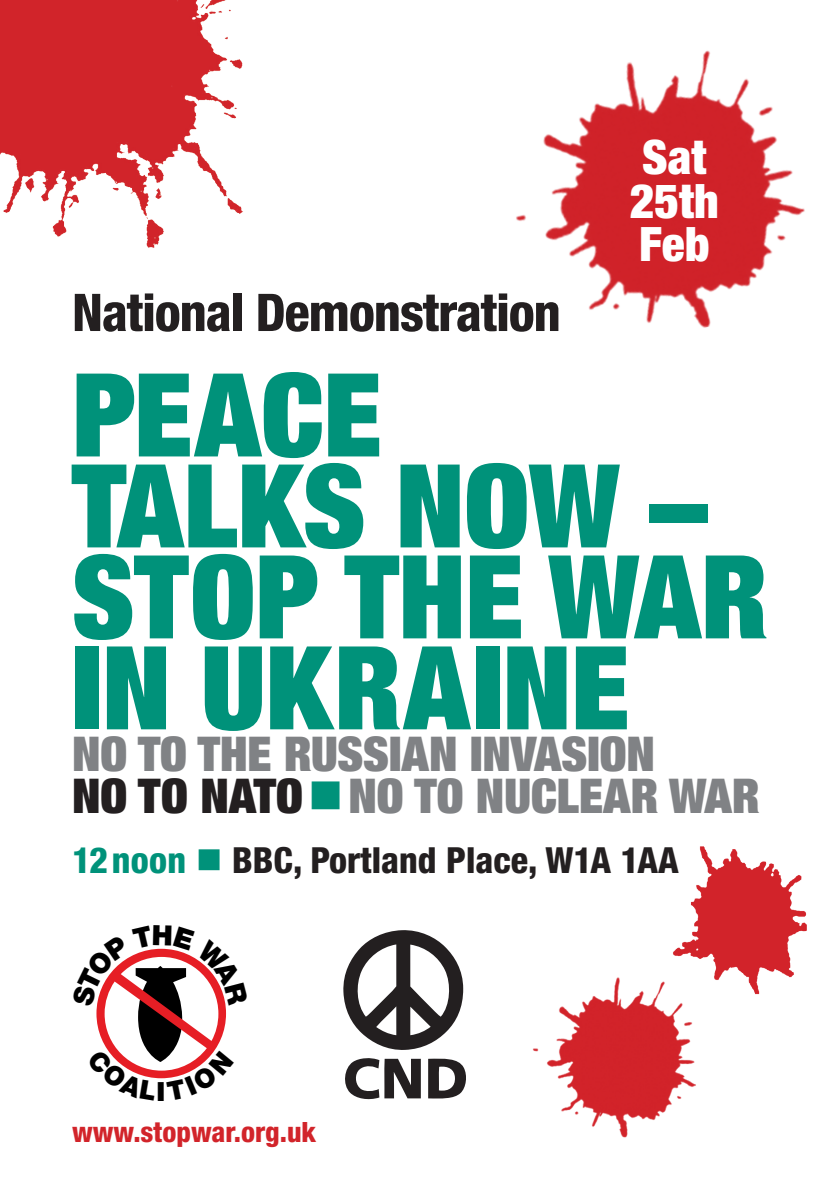
<style>
.page{position:relative;width:840px;height:1191px;background:#fff}
.page>*{position:absolute;margin:0;border:0;box-sizing:border-box;transform-origin:0 0}
.t1{font:900 expanded 116px/91px "Helvetica Neue";color:#00927a}
.t2{font:800 condensed 52px "Helvetica Neue";letter-spacing:-.02em;color:#231f20}
.t3{font:900 expanded 48px/42px "Helvetica Neue";color:#808285}
.t4{font:900 condensed 47.6px/43.6px "Helvetica Neue";color:#fff}
.t5{font:800 condensed 36px "Helvetica Neue";color:#231f20}
.t6{font:800 condensed 28px "Helvetica Neue";color:#d2242a}
.t7{font:900 26.4px "Helvetica Neue";color:#000}
.s1{color:#231f20}
.s2{color:#00927a}
</style>
<div class="page">
<img style="left:532px;top:977px;width:164px;height:161px">
<img style="left:666px;top:846px;width:141px;height:154px">
<img style="left:516px;top:50px;width:289px;height:278px">
<img style="left:0;top:0;width:243px;height:248px">
<svg style="left:343px;top:930px;width:120px;height:120px"></svg>
<svg style="left:345px;top:1058px;width:75px;height:41px"></svg>
<svg style="left:428px;top:1058px;width:38px;height:41px"></svg>
<svg style="left:96px;top:948px;width:130px;height:131px"></svg>
<p class="t2" style="left:72px;top:280px;width:490px">National Demonstration</p>
<p class="t4" style="left:629px;top:135px;width:91px">Sat<br>25th<br>Feb</p>
<h1 class="t1" style="left:72px;top:367px;width:697px">PEACE<br>TALKS NOW –<br>STOP THE WAR<br>IN UKRAINE</h1>
<p class="t3" style="left:72px;top:732px;width:688px">NO TO THE RUSSIAN INVASION<br><span class="s1">NO TO NATO</span> <span class="s2">■</span>NO TO NUCLEAR WAR</p>
<p class="t5" style="left:72px;top:838px;width:608px"><span class="s2">12 noon</span> <span class="s2">■</span> BBC, Portland Place, W1A 1AA</p>
<p class="t7" style="left:156px;top:1075px;width:10px">I</p>
<p class="t6" style="left:72px;top:1114px;width:245px">www.stopwar.org.uk</p>
</div>
